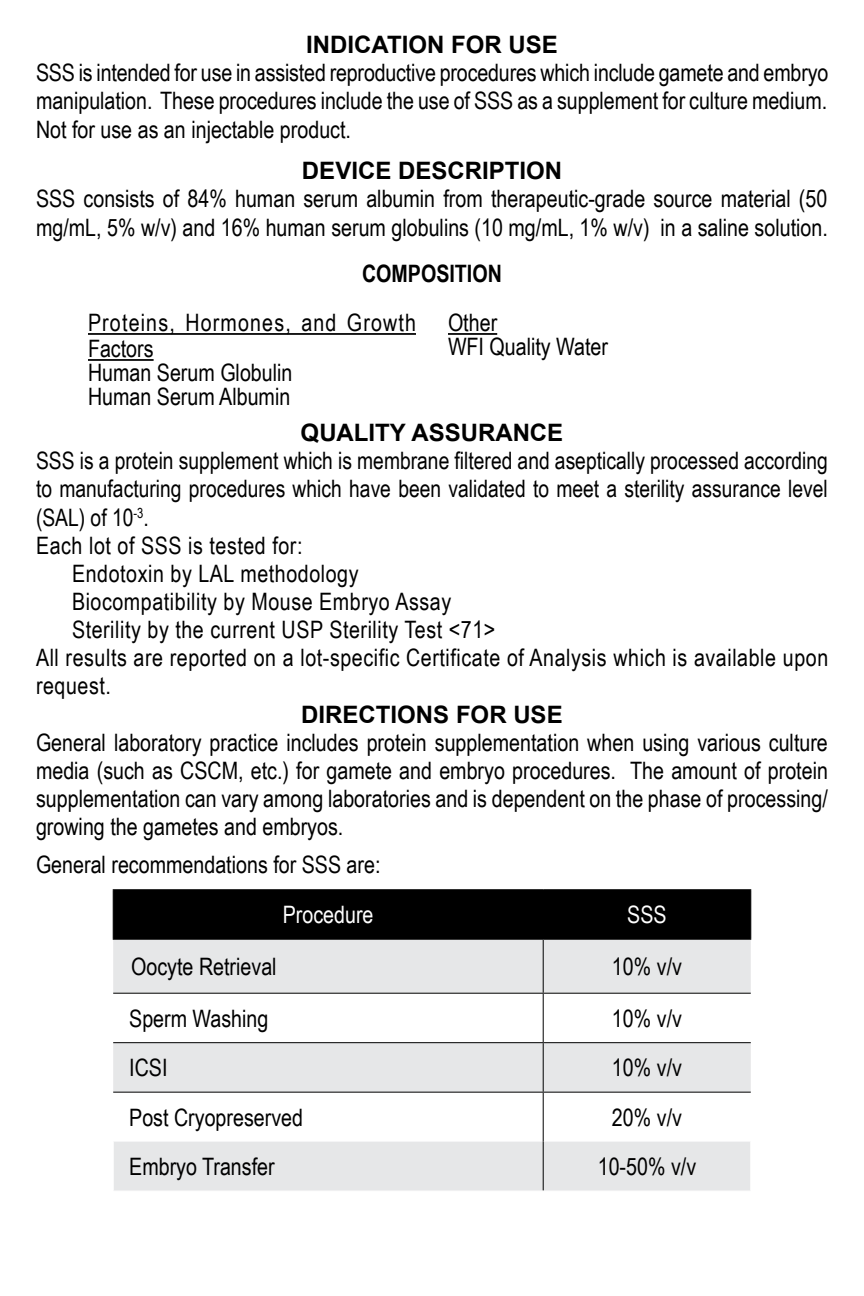
<style>
.page{position:relative;width:864px;height:1296px;background:#fff}
.page>*{position:absolute;margin:0;border:0;box-sizing:border-box;transform-origin:0 0}
.t1{font:24px/24.8px "Arial Narrow";color:#000}
.t2{font:24px "Arial Narrow";letter-spacing:.025em;color:#000}
.t3{font:700 24px "Arial";color:#000}
.t4{font:24px "Arial Narrow";color:#fff}
.t5{font:700 24px "Arial Narrow";color:#000}
</style>
<div class="page">
<hr style="left:88px;top:333px;width:328px;height:2px;background:#000">
<hr style="left:88px;top:359px;width:66px;height:2px;background:#000">
<hr style="left:448px;top:333px;width:49px;height:2px;background:#000">
<div style="left:114px;top:890px;width:636px;height:49px;background:#000"></div>
<svg style="left:113px;top:940px;width:638px;height:250px;fill:#e6e7e8"></svg>
<hr style="left:543px;top:940px;width:1px;height:53px;background:#000">
<hr style="left:113px;top:993px;width:430px;height:1px;background:#000">
<hr style="left:543px;top:993px;width:208px;height:1px;background:#000">
<hr style="left:543px;top:994px;width:1px;height:48px;background:#000">
<hr style="left:113px;top:1042px;width:430px;height:1px;background:#000">
<hr style="left:543px;top:1042px;width:208px;height:1px;background:#000">
<hr style="left:543px;top:1043px;width:1px;height:49px;background:#000">
<hr style="left:113px;top:1091px;width:430px;height:2px;background:#000">
<hr style="left:543px;top:1091px;width:208px;height:2px;background:#000">
<hr style="left:543px;top:1093px;width:1px;height:49px;background:#000">
<hr style="left:543px;top:1142px;width:1px;height:49px;background:#000">
<hr style="left:113px;top:889px;width:430px;height:1px;background:#000">
<hr style="left:113px;top:890px;width:1px;height:49px;background:#000">
<hr style="left:543px;top:889px;width:208px;height:1px;background:#000">
<hr style="left:543px;top:890px;width:1px;height:49px;background:#000">
<hr style="left:750px;top:890px;width:1px;height:49px;background:#000">
<hr style="left:113px;top:939px;width:430px;height:1px;background:#000">
<hr style="left:543px;top:939px;width:208px;height:1px;background:#000">
<hr style="left:113px;top:1142px;width:1px;height:49px;background:#fff">
<hr style="left:750px;top:1142px;width:1px;height:49px;background:#fff">
<hr style="left:543px;top:1190px;width:208px;height:2px;background:#fff">
<p class="t3" style="left:306px;top:29px;width:253px">INDICATION FOR USE</p>
<p class="t1" style="left:36px;top:58px;width:794px;line-height:28.4px;text-align:justify">SSS is intended for use in assisted reproductive procedures which include gamete and embryo manipulation. These procedures include the use of SSS as a supplement for culture medium.<br>Not for use as an injectable product.</p>
<p class="t3" style="left:302px;top:155px;width:262px">DEVICE DESCRIPTION</p>
<p class="t1" style="left:36px;top:184px;width:793px;line-height:28.8px">SSS consists of 84% human serum albumin from therapeutic-grade source material (50 mg/mL, 5% w/v) and 16% human serum globulins (10 mg/mL, 1% w/v) in a saline solution.</p>
<p class="t5" style="left:362px;top:255px;width:141px">COMPOSITION</p>
<p class="t1" style="left:88px;top:310px;width:330px">Proteins, Hormones, and Growth<br>Factors<br>Human Serum Globulin<br>Human Serum Albumin</p>
<p class="t1" style="left:448px;top:310px;width:162px">Other<br>WFI Quality Water</p>
<p class="t3" style="left:301px;top:416px;width:264px">QUALITY ASSURANCE</p>
<p class="t1" style="left:36px;top:447px;width:793px">SSS is a protein supplement which is membrane filtered and aseptically processed according</p>
<p class="t1" style="left:36px;top:475px;width:793px">to manufacturing procedures which have been validated to meet a sterility assurance level</p>
<p class="t1" style="left:36px;top:504px;width:114px">(SAL) of 10<sup>-3</sup>.</p>
<p class="t2" style="left:36px;top:527px;width:268px">Each lot of SSS is tested for:</p>
<p class="t2" style="left:72px;top:555px;width:288px">Endotoxin by LAL methodology</p>
<p class="t2" style="left:72px;top:583px;width:381px">Biocompatibility by Mouse Embryo Assay</p>
<p class="t2" style="left:72px;top:612px;width:425px">Sterility by the current USP Sterility Test &lt;71&gt;</p>
<p class="t2" style="left:36px;top:640px;width:794px">All results are reported on a lot-specific Certificate of Analysis which is available upon</p>
<p class="t2" style="left:36px;top:668px;width:76px">request.</p>
<p class="t3" style="left:301px;top:699px;width:263px">DIRECTIONS FOR USE</p>
<p class="t1" style="left:36px;top:728px;width:794px;line-height:28px;text-align:justify">General laboratory practice includes protein supplementation when using various culture media (such as CSCM, etc.) for gamete and embryo procedures. The amount of protein supplementation can vary among laboratories and is dependent on the phase of processing/ growing the gametes and embryos.</p>
<p class="t1" style="left:36px;top:852px;width:346px">General recommendations for SSS are:</p>
<p class="t4" style="left:283px;top:897px;width:92px">Procedure</p>
<p class="t4" style="left:627px;top:897px;width:41px">SSS</p>
<p class="t1" style="left:131px;top:953px;width:147px">Oocyte Retrieval</p>
<p class="t1" style="left:612px;top:953px;width:72px">10% v/v</p>
<p class="t1" style="left:129px;top:1005px;width:141px">Sperm Washing</p>
<p class="t1" style="left:612px;top:1005px;width:72px">10% v/v</p>
<p class="t1" style="left:129px;top:1054px;width:40px">ICSI</p>
<p class="t1" style="left:612px;top:1054px;width:72px">10% v/v</p>
<p class="t1" style="left:129px;top:1104px;width:175px">Post Cryopreserved</p>
<p class="t1" style="left:612px;top:1104px;width:72px">20% v/v</p>
<p class="t1" style="left:129px;top:1153px;width:147px">Embryo Transfer</p>
<p class="t1" style="left:598px;top:1153px;width:100px">10-50% v/v</p>
</div>
